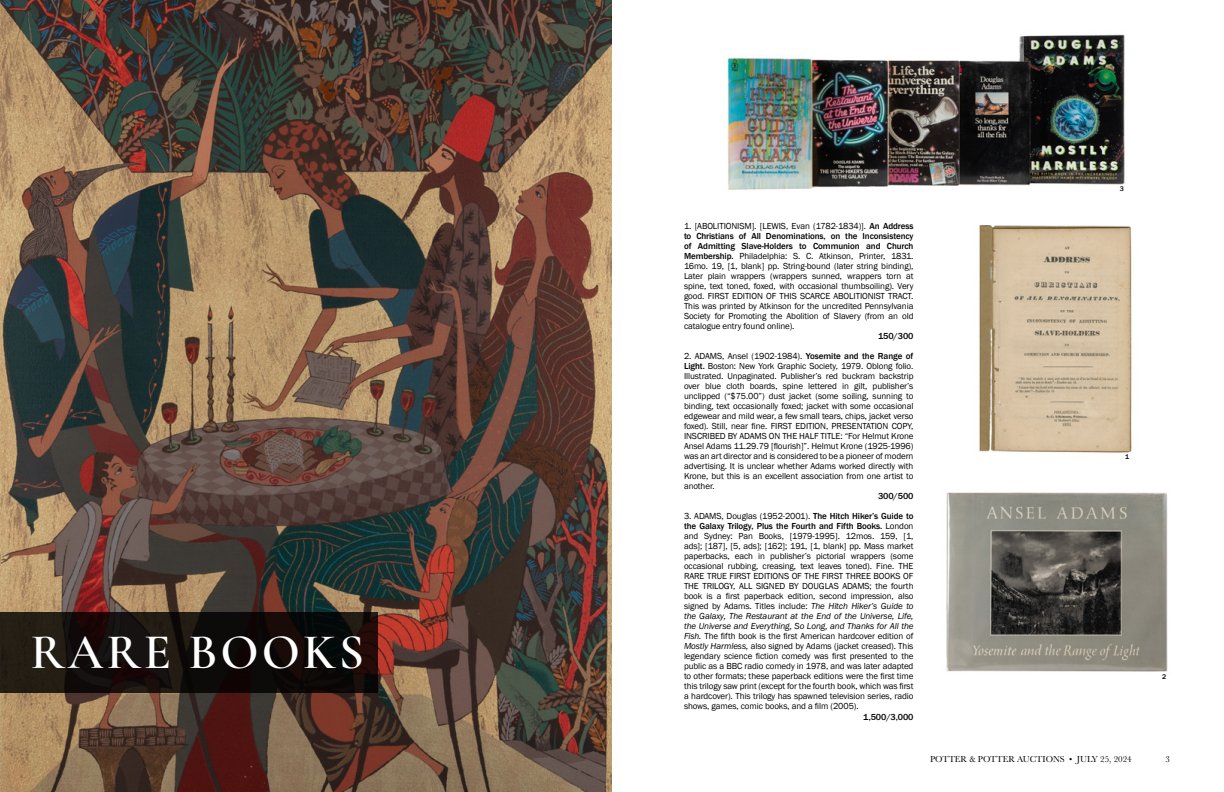
<style>
.page{position:relative;width:1224px;height:792px;background:#fff}
.page>*{position:absolute;margin:0;border:0;box-sizing:border-box;transform-origin:0 0}
.t1{font:600 50px "Cormorant Garamond";letter-spacing:.06em;color:#fff}
.t2{font:9px/10px "Franklin Gothic";letter-spacing:-.01em;color:#000;text-align:justify}
.t3{font:9px "Baskerville";color:#000}
.t4{font:500 9px "Franklin Gothic";letter-spacing:-.01em;color:#000}
.t5{font:500 7px "Franklin Gothic";color:#000}
.s1{font-weight:500}
.s2{font-style:italic}
</style>
<div class="page">
<img style="left:0;top:0;width:612px;height:792px">
<svg style="left:0;top:612px;width:378px;height:82px;background:#16100c"></svg>
<img style="left:979px;top:225px;width:153px;height:228px">
<img style="left:946px;top:492px;width:222px;height:180px">
<img style="left:727px;top:34px;width:398px;height:156px">
<h1 class="t1" style="left:30px;top:621px;width:335px">RARE BOOKS</h1>
<p class="t2" style="left:684px;top:222px;width:231px">1. [ABOLITIONISM]. [LEWIS, Evan (1782-1834)]. <span class="s1">An Address to Christians of All Denominations, on the Inconsistency of Admitting Slave-Holders to Communion and Church Membership.</span> Philadelphia: S. C. Atkinson, Printer, 1831.<br>16mo. 19, [1, blank] pp. String-bound (later string binding), Later plain wrappers (wrappers sunned, wrappers torn at spine, text toned, foxed, with occasional thumbsoiling). Very good. FIRST EDITION OF THIS SCARCE ABOLITIONIST TRACT.<br>This was printed by Atkinson for the uncredited Pennsylvania Society for Promoting the Abolition of Slavery (from an old catalogue entry found online).</p>
<p class="t4" style="left:878px;top:331px;width:37px">150/300</p>
<p class="t2" style="left:684px;top:352px;width:231px">2. ADAMS, Ansel (1902-1984). <span class="s1">Yosemite and the Range of Light.</span> Boston: New York Graphic Society, 1979. Oblong folio.<br>Illustrated. Unpaginated. Publisher’s red buckram backstrip over blue cloth boards, spine lettered in gilt, publisher’s unclipped (“$75.00”) dust jacket (some soiling, sunning to binding, text occasionally foxed; jacket with some occasional edgewear and mild wear, a few small tears, chips, jacket verso foxed). Still, near fine. FIRST EDITION, PRESENTATION COPY, INSCRIBED BY ADAMS ON THE HALF TITLE: “For Helmut Krone Ansel Adams 11.29.79 [flourish]”. Helmut Krone (1925-1996) was an art director and is considered to be a pioneer of modern advertising. It is unclear whether Adams worked directly with Krone, but this is an excellent association from one artist to another.</p>
<p class="t4" style="left:878px;top:491px;width:37px">300/500</p>
<p class="t2" style="left:684px;top:512px;width:231px">3. ADAMS, Douglas (1952-2001). <span class="s1">The Hitch Hiker’s Guide to the Galaxy Trilogy, Plus the Fourth and Fifth Books.</span> London and Sydney: Pan Books, [1979-1995]. 12mos. 159, [1, ads]; [187], [5, ads]; [162]; 191, [1, blank] pp. Mass market paperbacks, each in publisher’s pictorial wrappers (some occasional rubbing, creasing, text leaves toned). Fine. THE RARE TRUE FIRST EDITIONS OF THE FIRST THREE BOOKS OF THE TRILOGY, ALL SIGNED BY DOUGLAS ADAMS; the fourth book is a first paperback edition, second impression, also signed by Adams. Titles include: <span class="s2">The Hitch Hiker’s Guide to the Galaxy, The Restaurant at the End of the Universe, Life, the Universe and Everything, So Long, and Thanks for All the Fish.</span> The fifth book is the first American hardcover edition of <span class="s2">Mostly Harmless,</span> also signed by Adams (jacket creased). This legendary science fiction comedy was first presented to the public as a BBC radio comedy in 1978, and was later adapted to other formats; these paperback editions were the first time this trilogy saw print (except for the fourth book, which was first a hardcover). This trilogy has spawned television series, radio shows, games, comic books, and a film (2005).</p>
<p class="t4" style="left:863px;top:712px;width:52px">1,500/3,000</p>
<p class="t5" style="left:1120px;top:184px;width:6px">3</p>
<p class="t5" style="left:1125px;top:452px;width:6px">1</p>
<p class="t5" style="left:1162px;top:672px;width:6px">2</p>
<p class="t3" style="left:930px;top:753px;width:203px">POTTER &amp; POTTER AUCTIONS • JULY 25, 2024</p>
<p class="t3" style="left:1165px;top:753px;width:6px">3</p>
</div>
